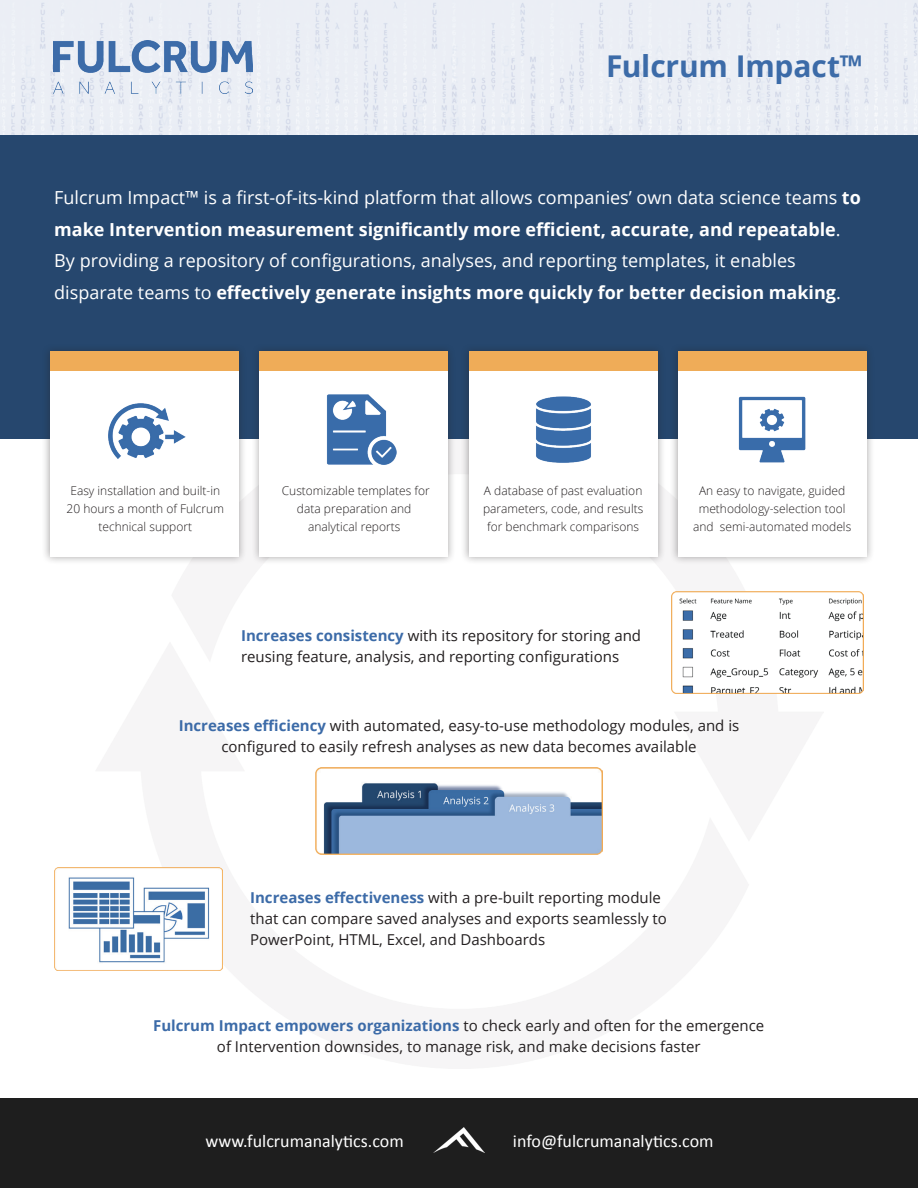
<style>
.page{position:relative;width:918px;height:1188px;background:#fff}
.page>*{position:absolute;margin:0;border:0;box-sizing:border-box;transform-origin:0 0}
.t1{font:700 30px "Open Sans";letter-spacing:-.005em;color:#3c6ba8}
.t2{font:18px/31.5px "Open Sans";color:#fff}
.t3{font:18px "Calibri";color:#fff}
.t4{font:15px/21px "Open Sans";color:#231f20}
.t5{font:300 12px/18px "Open Sans";color:#231f20;text-align:center}
.s1{font-weight:700}
.s2{font-weight:700;color:#3c6ba8}
</style>
<div class="page">
<div style="left:0;top:135px;width:918px;height:303px;background:#26476e"></div>
<div style="left:1px;top:1098px;width:917px;height:90px;background:#1e1e1e"></div>
<img style="left:433px;top:1128px;width:51px;height:25px">
<div style="left:1px;top:0;width:917px;height:135px;background:#ebeef5"></div>
<img style="left:53px;top:41px;width:199px;height:53px">
<div style="left:42px;top:343px;width:205px;height:221px;background:#231f20;opacity:.4"></div>
<div style="left:50px;top:351px;width:189px;height:205px;background:#fff"></div>
<div style="left:50px;top:351px;width:189px;height:20px;background:#efac58"></div>
<div style="left:251px;top:343px;width:205px;height:221px;background:#231f20;opacity:.4"></div>
<div style="left:259px;top:351px;width:189px;height:205px;background:#fff"></div>
<div style="left:259px;top:351px;width:189px;height:20px;background:#efac58"></div>
<div style="left:461px;top:343px;width:205px;height:221px;background:#231f20;opacity:.4"></div>
<div style="left:469px;top:351px;width:189px;height:205px;background:#fff"></div>
<div style="left:469px;top:351px;width:189px;height:20px;background:#efac58"></div>
<div style="left:669px;top:343px;width:206px;height:221px;background:#231f20;opacity:.4"></div>
<div style="left:678px;top:351px;width:189px;height:205px;background:#fff"></div>
<div style="left:678px;top:351px;width:189px;height:20px;background:#efac58"></div>
<img style="left:108px;top:403px;width:78px;height:56px">
<img style="left:327px;top:394px;width:70px;height:71px">
<img style="left:536px;top:396px;width:55px;height:67px">
<img style="left:738px;top:396px;width:68px;height:67px">
<img style="left:672px;top:591px;width:192px;height:102px">
<img style="left:315px;top:768px;width:288px;height:87px">
<img style="left:54px;top:868px;width:169px;height:102px">
<h1 class="t1" style="left:606px;top:45px;width:258px">Fulcrum Impact™</h1>
<p class="t2" style="left:54px;top:181px;width:808px">Fulcrum Impact™ is a first-of-its-kind platform that allows companies’ own data science teams <span class="s1">to make Intervention measurement significantly more efficient, accurate, and repeatable</span>.<br>By providing a repository of configurations, analyses, and reporting templates, it enables disparate teams to <span class="s1">effectively generate insights more quickly for better decision making</span>.</p>
<p class="t5" style="left:67px;top:482px;width:159px">Easy installation and built-in<br>20 hours a month of Fulcrum technical support</p>
<p class="t5" style="left:282px;top:482px;width:149px">Customizable templates for data preparation and analytical reports</p>
<p class="t5" style="left:483px;top:482px;width:162px">A database of past evaluation parameters, code, and results for benchmark comparisons</p>
<p class="t5" style="left:693px;top:482px;width:160px">An easy to navigate, guided methodology-selection tool and semi-automated models</p>
<p class="t4" style="left:241px;top:625px;width:402px"><span class="s2">Increases consistency</span> with its repository for storing and reusing feature, analysis, and reporting configurations</p>
<p class="t4" style="left:179px;top:714px;width:562px;text-align:center"><span class="s2">Increases efficiency</span> with automated, easy-to-use methodology modules, and is configured to easily refresh analyses as new data becomes available</p>
<p class="t4" style="left:250px;top:887px;width:418px"><span class="s2">Increases effectiveness</span> with a pre-built reporting module that can compare saved analyses and exports seamlessly to<br>PowerPoint, HTML, Excel, and Dashboards</p>
<p class="t4" style="left:153px;top:1015px;width:613px;text-align:center"><span class="s2">Fulcrum Impact empowers organizations</span> to check early and often for the emergence of Intervention downsides, to manage risk, and make decisions faster</p>
<p class="t3" style="left:206px;top:1129px;width:200px">www.fulcrumanalytics.com</p>
<p class="t3" style="left:513px;top:1129px;width:202px">info@fulcrumanalytics.com</p>
</div>
